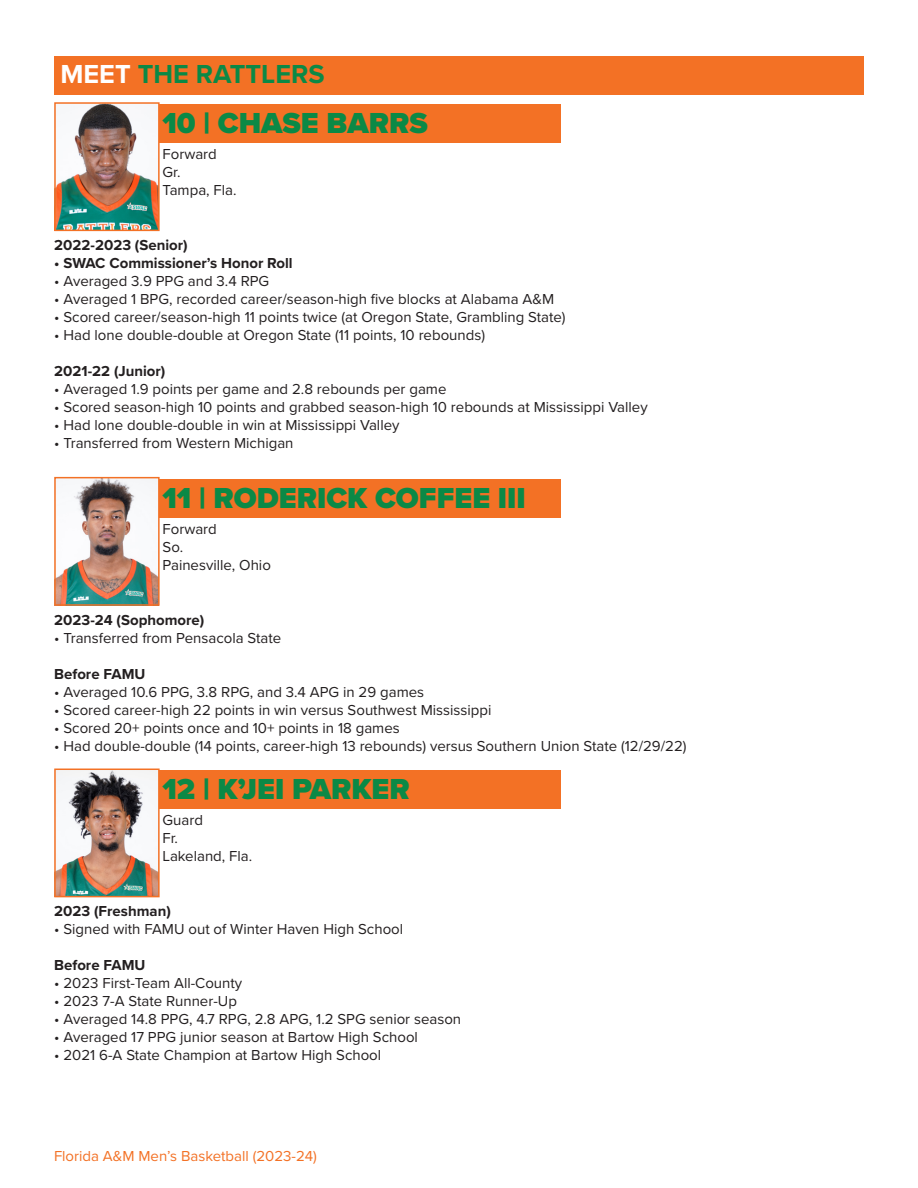
<style>
.page{position:relative;width:918px;height:1188px;background:#fff}
.page>*{position:absolute;margin:0;border:0;box-sizing:border-box;transform-origin:0 0}
.t1{font:900 30px "Proxima Nova";color:#0b8946}
.t2{font:700 27px "Proxima Nova";color:#0b8946}
.t3{font:15px "Proxima Nova";color:#231f20}
.t4{font:700 15px "Proxima Nova";color:#231f20}
.t5{font:15px "Proxima Nova";color:#f37125}
.s1{color:#fff}
</style>
<div class="page">
<div style="left:54px;top:56px;width:810px;height:39px;background:#f37125"></div>
<div style="left:158px;top:770px;width:403px;height:39px;background:#f37125"></div>
<img style="left:57px;top:772px;width:100px;height:122px">
<div style="left:54px;top:769px;width:106px;height:128px;border:2px solid #f37125"></div>
<div style="left:158px;top:479px;width:403px;height:39px;background:#f37125"></div>
<img style="left:57px;top:480px;width:100px;height:123px">
<div style="left:54px;top:477px;width:106px;height:129px;border:2px solid #f37125"></div>
<div style="left:158px;top:104px;width:403px;height:39px;background:#f37125"></div>
<img style="left:57px;top:105px;width:100px;height:123px">
<div style="left:54px;top:102px;width:106px;height:129px;border:2px solid #f37125"></div>
<p class="t2" style="left:60px;top:54px;width:266px"><span class="s1">MEET</span> THE RATTLERS</p>
<p class="t1" style="left:163px;top:101px;width:267px">10 | CHASE BARRS</p>
<p class="t3" style="left:163px;top:143px;width:56px">Forward</p>
<p class="t3" style="left:163px;top:161px;width:19px">Gr.</p>
<p class="t3" style="left:163px;top:179px;width:75px">Tampa, Fla.</p>
<p class="t4" style="left:54px;top:234px;width:135px">2022-2023 (Senior)</p>
<p class="t4" style="left:54px;top:252px;width:240px">• SWAC Commissioner’s Honor Roll</p>
<p class="t3" style="left:54px;top:270px;width:217px">• Averaged 3.9 PPG and 3.4 RPG</p>
<p class="t3" style="left:54px;top:288px;width:501px">• Averaged 1 BPG, recorded career/season-high five blocks at Alabama A&amp;M</p>
<p class="t3" style="left:54px;top:306px;width:513px">• Scored career/season-high 11 points twice (at Oregon State, Grambling State)</p>
<p class="t3" style="left:54px;top:324px;width:432px">• Had lone double-double at Oregon State (11 points, 10 rebounds)</p>
<p class="t4" style="left:54px;top:360px;width:113px">2021-22 (Junior)</p>
<p class="t3" style="left:54px;top:378px;width:394px">• Averaged 1.9 points per game and 2.8 rebounds per game</p>
<p class="t3" style="left:54px;top:396px;width:595px">• Scored season-high 10 points and grabbed season-high 10 rebounds at Mississippi Valley</p>
<p class="t3" style="left:54px;top:414px;width:347px">• Had lone double-double in win at Mississippi Valley</p>
<p class="t3" style="left:54px;top:432px;width:241px">• Transferred from Western Michigan</p>
<p class="t1" style="left:163px;top:475px;width:365px">11 | RODERICK COFFEE III</p>
<p class="t3" style="left:163px;top:518px;width:56px">Forward</p>
<p class="t3" style="left:163px;top:536px;width:22px">So.</p>
<p class="t3" style="left:163px;top:554px;width:110px">Painesville, Ohio</p>
<p class="t4" style="left:54px;top:609px;width:152px">2023-24 (Sophomore)</p>
<p class="t3" style="left:54px;top:627px;width:228px">• Transferred from Pensacola State</p>
<p class="t4" style="left:54px;top:663px;width:93px">Before FAMU</p>
<p class="t3" style="left:54px;top:681px;width:372px">• Averaged 10.6 PPG, 3.8 RPG, and 3.4 APG in 29 games</p>
<p class="t3" style="left:54px;top:699px;width:439px">• Scored career-high 22 points in win versus Southwest Mississippi</p>
<p class="t3" style="left:54px;top:717px;width:347px">• Scored 20+ points once and 10+ points in 18 games</p>
<p class="t3" style="left:54px;top:735px;width:634px">• Had double-double (14 points, career-high 13 rebounds) versus Southern Union State (12/29/22)</p>
<p class="t1" style="left:163px;top:767px;width:249px">12 | K’JEI PARKER</p>
<p class="t3" style="left:163px;top:809px;width:42px">Guard</p>
<p class="t3" style="left:163px;top:827px;width:17px">Fr.</p>
<p class="t3" style="left:163px;top:845px;width:91px">Lakeland, Fla.</p>
<p class="t4" style="left:54px;top:900px;width:118px">2023 (Freshman)</p>
<p class="t3" style="left:54px;top:918px;width:350px">• Signed with FAMU out of Winter Haven High School</p>
<p class="t4" style="left:54px;top:954px;width:93px">Before FAMU</p>
<p class="t3" style="left:54px;top:972px;width:190px">• 2023 First-Team All-County</p>
<p class="t3" style="left:54px;top:990px;width:184px">• 2023 7-A State Runner-Up</p>
<p class="t3" style="left:54px;top:1008px;width:409px">• Averaged 14.8 PPG, 4.7 RPG, 2.8 APG, 1.2 SPG senior season</p>
<p class="t3" style="left:54px;top:1026px;width:365px">• Averaged 17 PPG junior season at Bartow High School</p>
<p class="t3" style="left:54px;top:1044px;width:329px">• 2021 6-A State Champion at Bartow High School</p>
<p class="t5" style="left:54px;top:1145px;width:265px">Florida A&amp;M Men’s Basketball (2023-24)</p>
</div>
